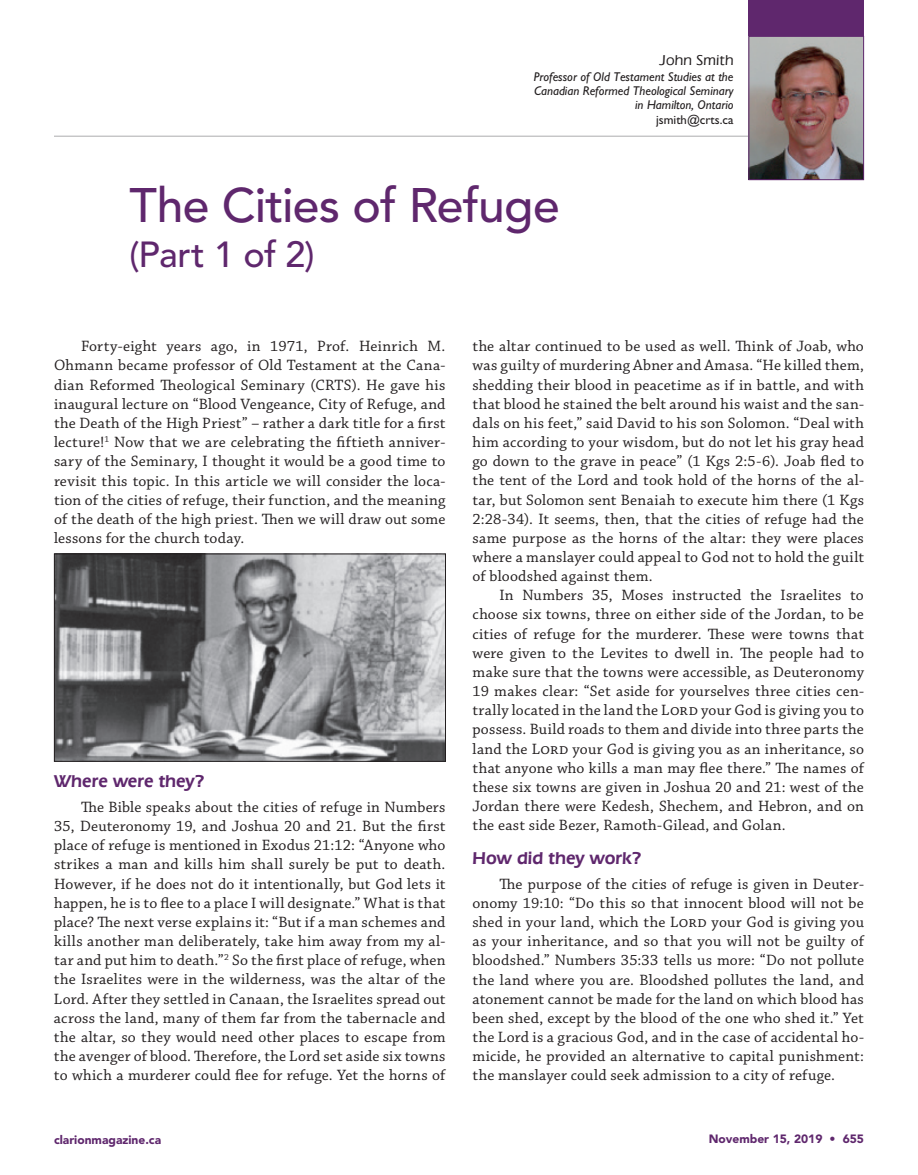
<style>
.page{position:relative;width:918px;height:1175px;background:#fff}
.page>*{position:absolute;margin:0;border:0;box-sizing:border-box;transform-origin:0 0}
.t1{font:500 48px "Avenir";letter-spacing:-.015em;color:#5f276d}
.t2{font:500 36px "Avenir";letter-spacing:-.01em;color:#5f276d}
.t3{font:600 18px "Eras IT Cby BT";color:#5f276d}
.t4{font:15.75px/19.2px "Chaparral Pro";letter-spacing:.015em;color:#231f20;text-align:justify}
.t5{font:500 15px "Eras IT Cby BT";letter-spacing:.015em;color:#231f20}
.t6{font:italic 12.75px/14.2px "Gill Sans";color:#231f20;text-align:right}
.t7{font:12.75px "Gill Sans";color:#231f20}
.t8{font:900 12px "Avenir";color:#5f276d}
</style>
<div class="page">
<hr style="left:54px;top:136px;width:810px;height:1px;background:#57585a">
<div style="left:748px;top:0;width:116px;height:54px;background:#5f276d"></div>
<img style="left:750px;top:38px;width:112px;height:140px">
<div style="left:748px;top:36px;width:116px;height:144px;border:1px solid #5f276d"></div>
<img style="left:56px;top:555px;width:388px;height:204px">
<div style="left:54px;top:553px;width:392px;height:208px;border:1px solid #231f20"></div>
<p class="t5" style="left:660px;top:51px;width:75px">John Smith</p>
<p class="t6" style="left:534px;top:69px;width:201px">Professor of Old Testament Studies at the<br>Canadian Reformed Theological Seminary in Hamilton, Ontario</p>
<p class="t7" style="left:656px;top:112px;width:79px">jsmith@crts.ca</p>
<h1 class="t1" style="left:130px;top:177px;width:432px">The Cities of Refuge</h1>
<h2 class="t2" style="left:130px;top:233px;width:186px">(Part 1 of 2)</h2>
<p class="t4" style="left:54px;top:337px;width:393px;text-indent:27px">Forty-eight years ago, in 1971, Prof. Heinrich M.<br>Ohmann became professor of Old Testament at the Cana&shy;dian Reformed Theological Seminary (CRTS). He gave his inaugural lecture on “Blood Vengeance, City of Refuge, and the Death of the High Priest” – rather a dark title for a first lecture!<sup>1</sup> Now that we are celebrating the fiftieth anniver&shy;sary of the Seminary, I thought it would be a good time to revisit this topic. In this article we will consider the loca&shy;tion of the cities of refuge, their function, and the meaning of the death of the high priest. Then we will draw out some lessons for the church today.</p>
<p class="t3" style="left:54px;top:769px;width:152px">Where were they?</p>
<p class="t4" style="left:54px;top:797px;width:393px;text-indent:27px">The Bible speaks about the cities of refuge in Numbers 35, Deuteronomy 19, and Joshua 20 and 21. But the first place of refuge is mentioned in Exodus 21:12: “Anyone who strikes a man and kills him shall surely be put to death.<br>However, if he does not do it intentionally, but God lets it happen, he is to flee to a place I will designate.” What is that place? The next verse explains it: “But if a man schemes and kills another man deliberately, take him away from my al&shy;tar and put him to death.”<sup>2</sup> So the first place of refuge, when the Israelites were in the wilderness, was the altar of the Lord. After they settled in Canaan, the Israelites spread out across the land, many of them far from the tabernacle and the altar, so they would need other places to escape from the avenger of blood. Therefore, the Lord set aside six towns to which a murderer could flee for refuge. Yet the horns of</p>
<p class="t4" style="left:472px;top:337px;width:393px">the altar continued to be used as well. Think of Joab, who was guilty of murdering Abner and Amasa. “He killed them, shedding their blood in peacetime as if in battle, and with that blood he stained the belt around his waist and the san&shy;dals on his feet,” said David to his son Solomon. “Deal with him according to your wisdom, but do not let his gray head go down to the grave in peace” (1 Kgs 2:5-6). Joab fled to the tent of the Lord and took hold of the horns of the al&shy;tar, but Solomon sent Benaiah to execute him there (1 Kgs 2:28-34). It seems, then, that the cities of refuge had the same purpose as the horns of the altar: they were places where a manslayer could appeal to God not to hold the guilt of bloodshed against them.</p>
<p class="t4" style="left:472px;top:586px;width:393px;text-indent:27px">In Numbers 35, Moses instructed the Israelites to choose six towns, three on either side of the Jordan, to be cities of refuge for the murderer. These were towns that were given to the Levites to dwell in. The people had to make sure that the towns were accessible, as Deuteronomy 19 makes clear: “Set aside for yourselves three cities cen&shy;trally located in the land the Lord your God is giving you to possess. Build roads to them and divide into three parts the land the Lord your God is giving you as an inheritance, so that anyone who kills a man may flee there.” The names of these six towns are given in Joshua 20 and 21: west of the Jordan there were Kedesh, Shechem, and Hebron, and on the east side Bezer, Ramoth-Gilead, and Golan.</p>
<p class="t3" style="left:472px;top:846px;width:171px">How did they work?</p>
<p class="t4" style="left:473px;top:874px;width:393px;text-indent:27px">The purpose of the cities of refuge is given in Deuter&shy;onomy 19:10: “Do this so that innocent blood will not be shed in your land, which the Lord your God is giving you as your inheritance, and so that you will not be guilty of bloodshed.” Numbers 35:33 tells us more: “Do not pollute the land where you are. Bloodshed pollutes the land, and atonement cannot be made for the land on which blood has been shed, except by the blood of the one who shed it.” Yet the Lord is a gracious God, and in the case of accidental ho&shy;micide, he provided an alternative to capital punishment: the manslayer could seek admission to a city of refuge.</p>
<p class="t8" style="left:54px;top:1132px;width:109px">clarionmagazine.ca</p>
<p class="t8" style="left:709px;top:1131px;width:157px">November 15, 2019 • 655</p>
</div>
